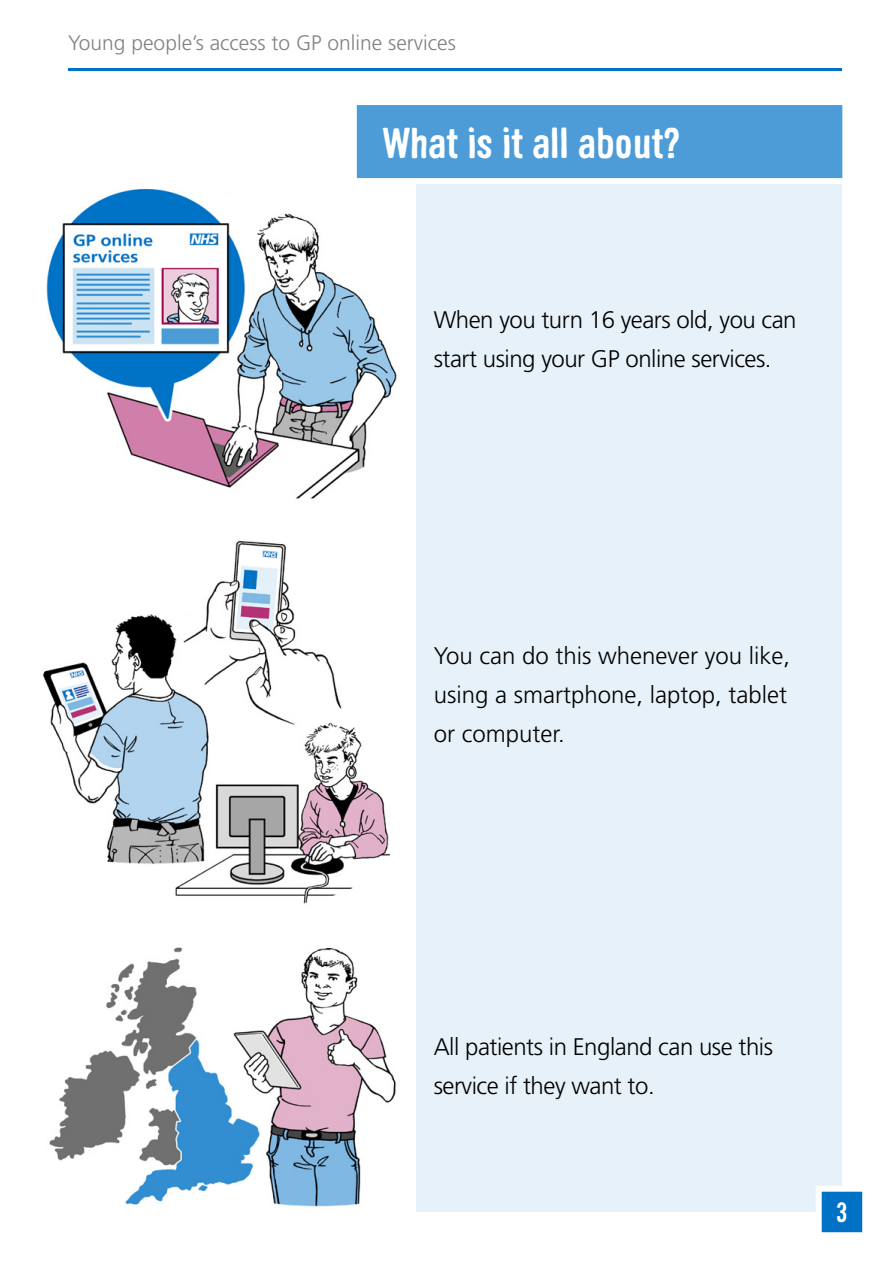
<style>
.page{position:relative;width:893px;height:1263px;background:#fff}
.page>*{position:absolute;margin:0;border:0;box-sizing:border-box;transform-origin:0 0}
.t1{font:700 42px "Sini";color:#fff}
.t2{font:700 27px "Sini";color:#fff}
.t3{font:300 24px/39px "Frutiger LT";letter-spacing:-.02em;color:#000}
.t4{font:300 24px/39px "Frutiger LT";color:#000}
.t5{font:300 21px "Frutiger LT";color:#808285}
</style>
<div class="page">
<img style="left:46px;top:188px;width:351px;height:311px">
<div style="left:417px;top:102px;width:425px;height:1110px;background:#e6f1f9"></div>
<div style="left:816px;top:1186px;width:52px;height:52px;background:#0072c6;border:6px solid #fff"></div>
<hr style="left:68px;top:68px;width:774px;height:3px;background:#0072c6">
<div style="left:351px;top:99px;width:497px;height:85px;background:#4d9cd7;border:6px solid #fff"></div>
<img style="left:43px;top:541px;width:348px;height:363px">
<img style="left:49px;top:947px;width:347px;height:260px">
<p class="t5" style="left:68px;top:31px;width:389px">Young people’s access to GP online services</p>
<p class="t1" style="left:383px;top:117px;width:299px">What is it all about?</p>
<p class="t3" style="left:434px;top:300px;width:364px">When you turn 16 years old, you can start using your GP online services.</p>
<p class="t4" style="left:434px;top:305px;width:355px">can access their GP surgery online.</p>
<p class="t4" style="left:434px;top:637px;width:358px">You can do this whenever you like, using a smartphone, laptop, tablet</p>
<p class="t4" style="left:434px;top:715px;width:133px">or computer.</p>
<p class="t3" style="left:434px;top:1028px;width:341px">All patients in England can use this</p>
<p class="t3" style="left:434px;top:1067px;width:222px">service if they want to.</p>
<p class="t2" style="left:836px;top:1195px;width:13px">3</p>
</div>
